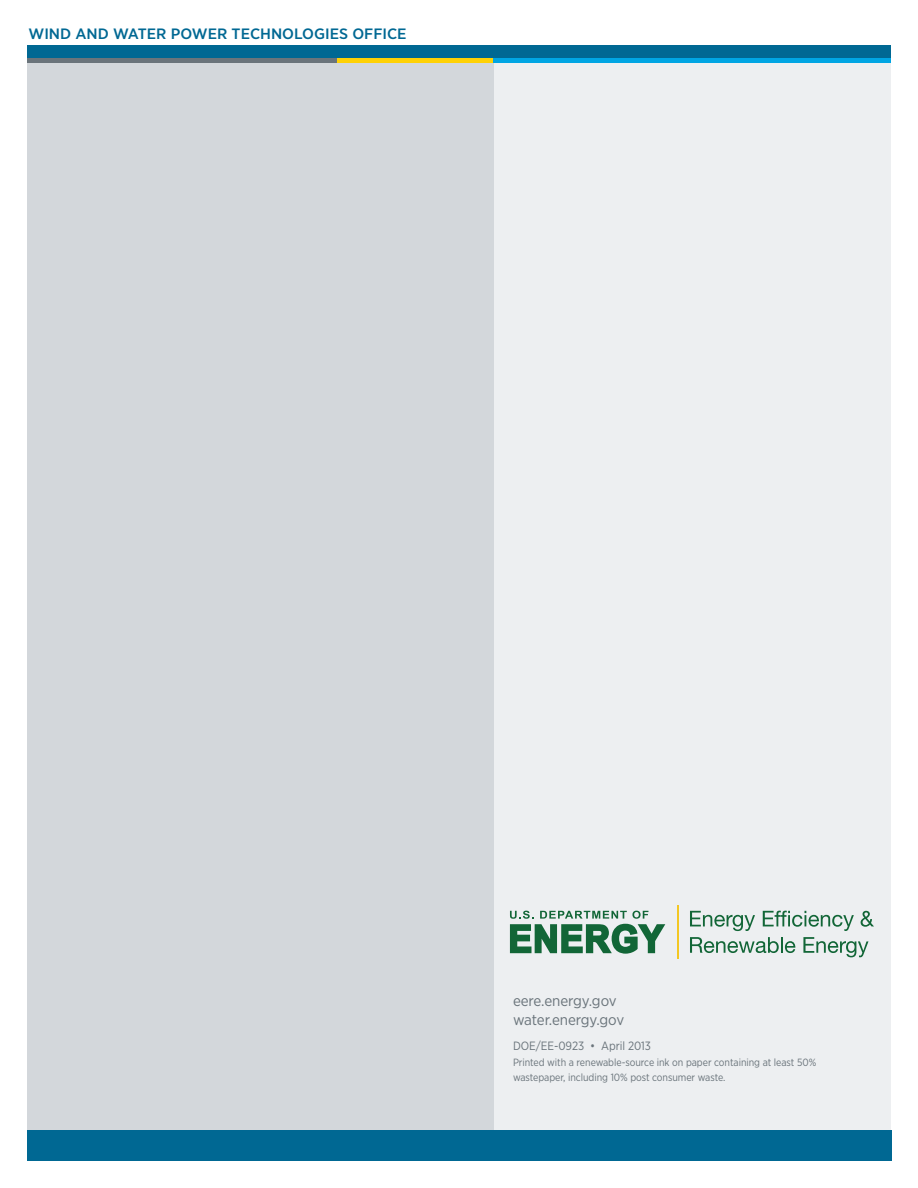
<style>
.page{position:relative;width:918px;height:1188px;background:#fff}
.page>*{position:absolute;margin:0;border:0;box-sizing:border-box;transform-origin:0 0}
.t1{font:500 15px "Gotham Narrow";color:#006893;scale:1.1 1}
.H-attribution{font:15px "Gotham Narrow";letter-spacing:-.005em;color:#6a747b}
.H-printed_______ink{font:12px "Gotham Narrow";letter-spacing:-.005em;color:#6a747b}
.H-printed_______ink-2{font:10.5px/15px "Gotham Narrow";letter-spacing:-.005em;color:#6a747b}
</style>
<div class="page">
<div style="left:494px;top:61px;width:397px;height:1073px;background:#edeff1"></div>
<div style="left:27px;top:63px;width:467px;height:1070px;background:#d3d7db"></div>
<svg style="left:510px;top:911px;width:155px;height:43px"></svg>
<hr style="left:677px;top:905px;width:1px;height:54px;background:#f3c723">
<svg style="left:690px;top:911px;width:65px;height:20px"></svg>
<svg style="left:763px;top:911px;width:91px;height:20px"></svg>
<svg style="left:861px;top:911px;width:13px;height:16px"></svg>
<svg style="left:690px;top:937px;width:105px;height:16px"></svg>
<svg style="left:803px;top:937px;width:65px;height:20px"></svg>
<div style="left:27px;top:1130px;width:864px;height:31px;background:#006893"></div>
<div style="left:27px;top:45px;width:864px;height:13px;background:#006893"></div>
<div style="left:27px;top:58px;width:310px;height:5px;background:#6a747b"></div>
<div style="left:337px;top:58px;width:157px;height:5px;background:#fed105"></div>
<div style="left:494px;top:58px;width:397px;height:5px;background:#00a5e3"></div>
<p class="t1" style="left:28px;top:24px;width:345px">WIND AND WATER POWER TECHNOLOGIES OFFICE</p>
<p class="H-attribution" style="left:513px;top:991px;width:105px">eere.energy.gov</p>
<p class="H-attribution" style="left:513px;top:1011px;width:113px">water.energy.gov</p>
<p class="H-printed_______ink" style="left:513px;top:1039px;width:140px">DOE/EE-0923 • April 2013</p>
<p class="H-printed_______ink-2" style="left:513px;top:1055px;width:305px">Printed with a renewable-source ink on paper containing at least 50% wastepaper, including 10% post consumer waste.</p>
</div>
